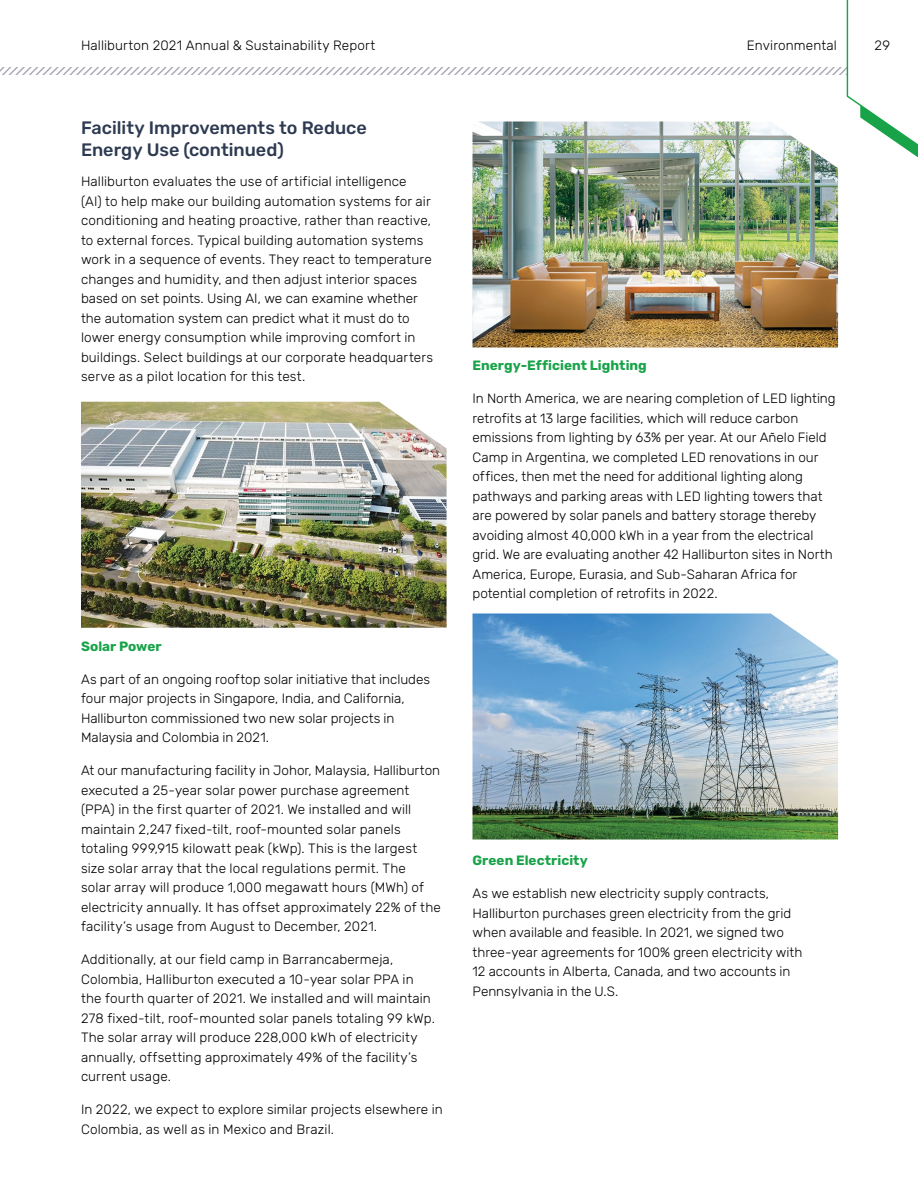
<style>
.page{position:relative;width:918px;height:1188px;background:#fff}
.page>*{position:absolute;margin:0;border:0;box-sizing:border-box;transform-origin:0 0}
.t1{font:500 18px/21.6px "Rubik";color:#2d3a51}
.t2{font:300 13.5px/19.5px "Rubik";letter-spacing:.005em;color:#000}
.t3{font:700 13.5px "Rubik";letter-spacing:.005em;color:#18a349}
</style>
<div class="page">
<svg style="left:0;top:0;width:918px;height:158px"></svg>
<img style="left:472px;top:614px;width:366px;height:226px">
<img style="left:81px;top:402px;width:366px;height:226px">
<img style="left:472px;top:122px;width:366px;height:226px">
<p class="t2" style="left:81px;top:36px;width:296px">Halliburton 2021 Annual &amp; Sustainability Report</p>
<p class="t2" style="left:747px;top:36px;width:92px">Environmental</p>
<p class="t2" style="left:875px;top:36px;width:17px">29</p>
<h1 class="t1" style="left:81px;top:118px;width:287px">Facility Improvements to Reduce<br>Energy Use (continued)</h1>
<p class="t2" style="left:81px;top:172px;width:354px">Halliburton evaluates the use of artificial intelligence<br>(AI) to help make our building automation systems for air conditioning and heating proactive, rather than reactive, to external forces. Typical building automation systems work in a sequence of events. They react to temperature changes and humidity, and then adjust interior spaces based on set points. Using AI, we can examine whether the automation system can predict what it must do to lower energy consumption while improving comfort in buildings. Select buildings at our corporate headquarters serve as a pilot location for this test.</p>
<p class="t3" style="left:81px;top:638px;width:82px">Solar Power</p>
<p class="t2" style="left:81px;top:670px;width:351px">As part of an ongoing rooftop solar initiative that includes four major projects in Singapore, India, and California, Halliburton commissioned two new solar projects in Malaysia and Colombia in 2021.</p>
<p class="t2" style="left:81px;top:761px;width:361px">At our manufacturing facility in Johor, Malaysia, Halliburton executed a 25-year solar power purchase agreement (PPA) in the first quarter of 2021. We installed and will maintain 2,247 fixed-tilt, roof-mounted solar panels totaling 999,915 kilowatt peak (kWp). This is the largest size solar array that the local regulations permit. The<br>solar array will produce 1,000 megawatt hours (MWh) of electricity annually. It has offset approximately 22% of the facility’s usage from August to December, 2021.</p>
<p class="t2" style="left:81px;top:950px;width:355px">Additionally, at our field camp in Barrancabermeja, Colombia, Halliburton executed a 10-year solar PPA in the fourth quarter of 2021. We installed and will maintain 278 fixed-tilt, roof-mounted solar panels totaling 99 kWp.<br>The solar array will produce 228,000 kWh of electricity annually, offsetting approximately 49% of the facility’s current usage.</p>
<p class="t2" style="left:81px;top:1100px;width:363px">In 2022, we expect to explore similar projects elsewhere in<br>Colombia, as well as in Mexico and Brazil.</p>
<p class="t3" style="left:473px;top:358px;width:176px">Energy-Efficient Lighting</p>
<p class="t2" style="left:473px;top:389px;width:365px">In North America, we are nearing completion of LED lighting retrofits at 13 large facilities, which will reduce carbon emissions from lighting by 63% per year. At our Añelo Field Camp in Argentina, we completed LED renovations in our offices, then met the need for additional lighting along pathways and parking areas with LED lighting towers that are powered by solar panels and battery storage thereby avoiding almost 40,000 kWh in a year from the electrical grid. We are evaluating another 42 Halliburton sites in North America, Europe, Eurasia, and Sub-Saharan Africa for potential completion of retrofits in 2022.</p>
<p class="t3" style="left:473px;top:853px;width:117px">Green Electricity</p>
<p class="t2" style="left:473px;top:884px;width:332px">As we establish new electricity supply contracts, Halliburton purchases green electricity from the grid when available and feasible. In 2021, we signed two three-year agreements for 100% green electricity with 12 accounts in Alberta, Canada, and two accounts in Pennsylvania in the U.S.</p>
</div>
